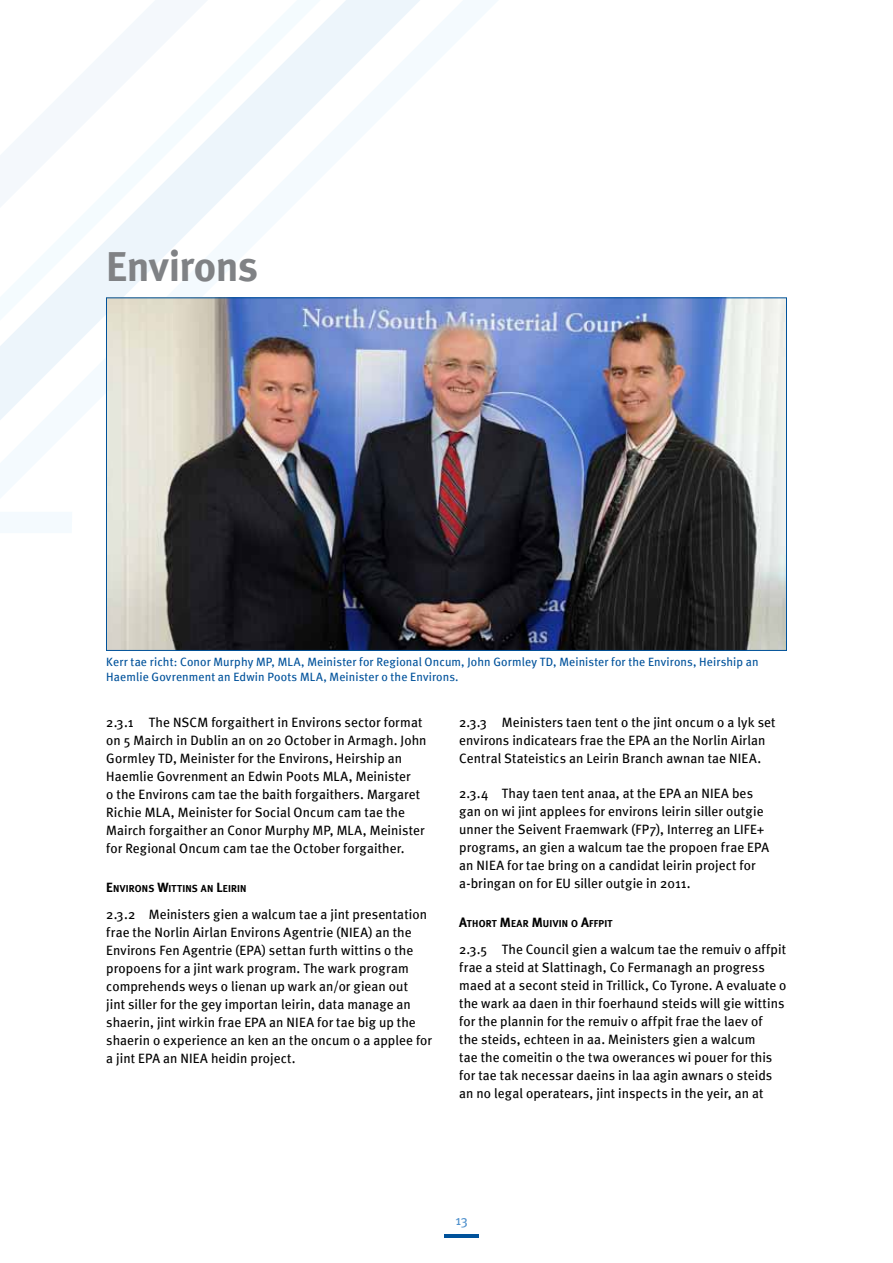
<style>
.page{position:relative;width:893px;height:1263px;background:#fff}
.page>*{position:absolute;margin:0;border:0;box-sizing:border-box;transform-origin:0 0}
.t1{font:700 42px "Meta";letter-spacing:-.01em;color:#808285}
.t2{font:13.5px/18px "Meta";letter-spacing:.005em;color:#000}
.t3{font:13.5px "Meta";color:#5091cd}
.t4{font:12px/15px "Meta";letter-spacing:.01em;color:#00529b}
.t5{font:700 10.2px "Meta";letter-spacing:.02em;color:#000}
.s1{font-size:13.5px}
</style>
<div class="page">
<svg style="left:0;top:419px;width:79px;height:114px"></svg>
<svg style="left:0;top:0;width:500px;height:419px"></svg>
<hr style="left:445px;top:1234px;width:34px;height:3px;background:#00529b">
<img style="left:108px;top:300px;width:677px;height:349px">
<h1 class="t1" style="left:106px;top:241px;width:153px">Environs</h1>
<p class="t4" style="left:106px;top:654px;width:654px">Kerr tae richt: Conor Murphy MP, MLA, Meinister for Regional Oncum, John Gormley TD, Meinister for the Environs, Heirship an<br>Haemlie Govrenment an Edwin Poots MLA, Meinister o the Environs.</p>
<p class="t2" style="left:106px;top:713px;width:322px">2.3.1 The NSCM forgaithert in Environs sector format on 5 Mairch in Dublin an on 20 October in Armagh. John Gormley TD, Meinister for the Environs, Heirship an Haemlie Govrenment an Edwin Poots MLA, Meinister<br>o the Environs cam tae the baith forgaithers. Margaret Richie MLA, Meinister for Social Oncum cam tae the Mairch forgaither an Conor Murphy MP, MLA, Meinister for Regional Oncum cam tae the October forgaither.</p>
<p class="t5" style="left:106px;top:883px;width:140px"><span class="s1">E</span>NVIRONS <span class="s1">W</span>ITTINS AN <span class="s1">L</span>EIRIN</p>
<p class="t2" style="left:106px;top:905px;width:327px">2.3.2 Meinisters gien a walcum tae a jint presentation frae the Norlin Airlan Environs Agentrie (NIEA) an the Environs Fen Agentrie (EPA) settan furth wittins o the propoens for a jint wark program. The wark program comprehends weys o lienan up wark an/or giean out<br>jint siller for the gey importan leirin, data manage an shaerin, jint wirkin frae EPA an NIEA for tae big up the shaerin o experience an ken an the oncum o a applee for a jint EPA an NIEA heidin project.</p>
<p class="t2" style="left:459px;top:713px;width:318px">2.3.3 Meinisters taen tent o the jint oncum o a lyk set environs indicatears frae the EPA an the Norlin Airlan<br>Central Stateistics an Leirin Branch awnan tae NIEA.</p>
<p class="t2" style="left:459px;top:784px;width:311px">2.3.4 Thay taen tent anaa, at the EPA an NIEA bes gan on wi jint applees for environs leirin siller outgie unner the Seivent Fraemwark (FP7), Interreg an LIFE+ programs, an gien a walcum tae the propoen frae EPA an NIEA for tae bring on a candidat leirin project for a-bringan on for EU siller outgie in 2011.</p>
<p class="t5" style="left:459px;top:918px;width:155px"><span class="s1">A</span>THORT <span class="s1">M</span>EAR <span class="s1">M</span>UIVIN O <span class="s1">A</span>FFPIT</p>
<p class="t2" style="left:459px;top:940px;width:329px">2.3.5 The Council gien a walcum tae the remuiv o affpit frae a steid at Slattinagh, Co Fermanagh an progress maed at a secont steid in Trillick, Co Tyrone. A evaluate o the wark aa daen in thir foerhaund steids will gie wittins for the plannin for the remuiv o affpit frae the laev of<br>the steids, echteen in aa. Meinisters gien a walcum<br>tae the comeitin o the twa owerances wi pouer for this for tae tak necessar daeins in laa agin awnars o steids an no legal operatears, jint inspects in the yeir, an at</p>
<p class="t3" style="left:455px;top:1212px;width:14px">13</p>
</div>
